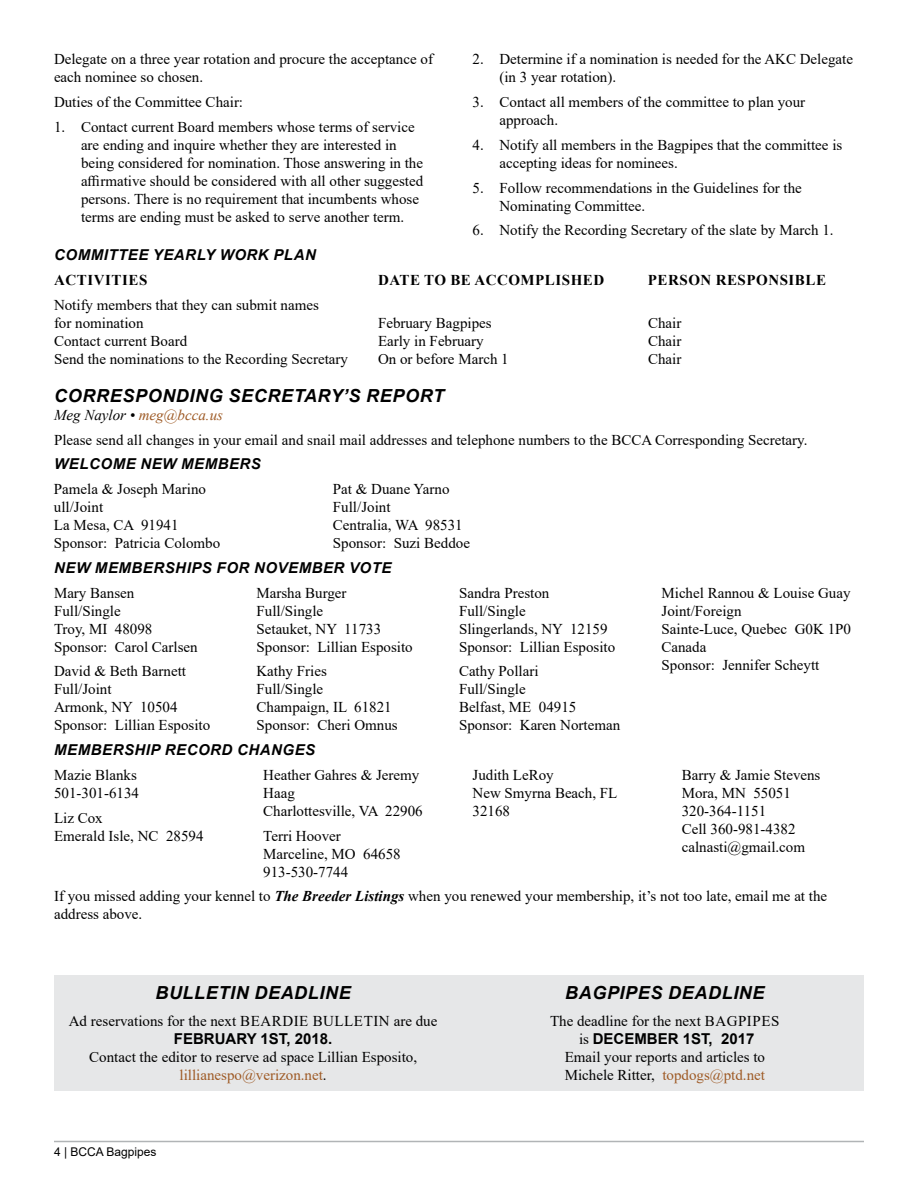
<style>
.page{position:relative;width:918px;height:1188px;background:#fff}
.page>*{position:absolute;margin:0;border:0;box-sizing:border-box;transform-origin:0 0}
.t1{font:italic 700 18px "Arial";letter-spacing:.035em;color:#000}
.t2{font:15px/18px "Times New Roman";color:#000}
.t3{font:italic 700 15px "Arial";letter-spacing:.035em;color:#000}
.t4{font:700 15px "Times New Roman";letter-spacing:.035em;color:#000}
.t5{font:700 15px "Arial";color:#000}
.t6{font:12px "Arial";color:#000}
.s1{font-style:italic}
.s2{font-style:italic;color:#9e5a25}
.s3{font-weight:700;font-style:italic}
.s4{color:#9e5a25}
.s5{font-family:"Times New Roman";font-weight:400}
</style>
<div class="page">
<hr style="left:54px;top:1141px;width:810px;height:1px;background:#b1b4b6">
<div style="left:54px;top:976px;width:810px;height:115px;background:#e6e7e8"></div>
<p class="t2" style="left:54px;top:50px;width:381px">Delegate on a three year rotation and procure the acceptance of each nominee so chosen.</p>
<p class="t2" style="left:54px;top:93px;width:191px">Duties of the Committee Chair:</p>
<p class="t2" style="left:81px;top:117px;width:344px;text-indent:-27px">1. Contact current Board members whose terms of service are ending and inquire whether they are interested in being considered for nomination. Those answering in the affirmative should be considered with all other suggested persons. There is no requirement that incumbents whose terms are ending must be asked to serve another term.</p>
<p class="t2" style="left:500px;top:50px;width:355px;text-indent:-27px">2. Determine if a nomination is needed for the AKC Delegate (in 3 year rotation).</p>
<p class="t2" style="left:500px;top:93px;width:307px;text-indent:-27px">3. Contact all members of the committee to plan your approach.</p>
<p class="t2" style="left:500px;top:135px;width:344px;text-indent:-27px">4. Notify all members in the Bagpipes that the committee is accepting ideas for nominees.</p>
<p class="t2" style="left:500px;top:178px;width:304px;text-indent:-27px">5. Follow recommendations in the Guidelines for the<br>Nominating Committee.</p>
<p class="t2" style="left:472px;top:221px;width:363px">6. Notify the Recording Secretary of the slate by March 1.</p>
<p class="t3" style="left:54px;top:245px;width:263px">COMMITTEE YEARLY WORK PLAN</p>
<p class="t4" style="left:54px;top:269px;width:95px">ACTIVITIES</p>
<p class="t4" style="left:378px;top:269px;width:238px">DATE TO BE ACCOMPLISHEDP</p>
<p class="t4" style="left:658px;top:269px;width:170px">ERSON RESPONSIBLE</p>
<p class="t2" style="left:54px;top:295px;width:266px">Notify members that they can submit names for nomination</p>
<p class="t2" style="left:378px;top:313px;width:115px">February Bagpipes</p>
<p class="t2" style="left:648px;top:313px;width:35px">Chair</p>
<p class="t2" style="left:54px;top:331px;width:135px">Contact current Board</p>
<p class="t2" style="left:378px;top:331px;width:107px">Early in February</p>
<p class="t2" style="left:648px;top:331px;width:35px">Chair</p>
<p class="t2" style="left:54px;top:349px;width:296px">Send the nominations to the Recording Secretary</p>
<p class="t2" style="left:378px;top:349px;width:132px">On or before March 1</p>
<p class="t2" style="left:648px;top:349px;width:35px">Chair</p>
<p class="t1" style="left:54px;top:384px;width:15px">CORRE</p>
<p class="t1" style="left:122px;top:384px;width:27px">SPONDING</p>
<p class="t1" style="left:229px;top:384px;width:27px">SECRET</p>
<p class="t1" style="left:304px;top:384px;width:77px">ARY’S REPORT</p>
<p class="t2" style="left:54px;top:402px;width:755px;line-height:24.8px"><span class="s1">Meg Naylor •</span> <span class="s2">meg@bcca.us<br></span>Please send all changes in your email and snail mail addresses and telephone numbers to the BCCA Corresponding Secretary.</p>
<p class="t3" style="left:54px;top:454px;width:27px">WELCO</p>
<p class="t3" style="left:113px;top:454px;width:117px">ME NE W MEMBER</p>
<p class="t3" style="left:251px;top:454px;width:12px">S</p>
<p class="t2" style="left:54px;top:480px;width:168px">Pamela &amp; Joseph Marino ull/Joint<br>La Mesa, CA 91941<br>Sponsor: Patricia Colombo</p>
<p class="t2" style="left:333px;top:480px;width:139px">Pat &amp; Duane Yarno<br>Full/Joint<br>Centralia, WA 98531<br>Sponsor: Suzi Beddoe</p>
<p class="t3" style="left:54px;top:558px;width:90px">NE W MEMBER</p>
<p class="t3" style="left:165px;top:558px;width:21px">SHIPS</p>
<p class="t3" style="left:217px;top:558px;width:144px">FOR NOVEMBER VOTE</p>
<p class="t2" style="left:54px;top:583px;width:145px">Mary Bansen<br>Full/Single<br>Troy, MI 48098<br>Sponsor: Carol Carlsen</p>
<p class="t2" style="left:54px;top:662px;width:158px">David &amp; Beth Barnett<br>Full/Joint<br>Armonk, NY 10504<br>Sponsor: Lillian Esposito</p>
<p class="t2" style="left:257px;top:583px;width:158px">Marsha Burger<br>Full/Single<br>Setauket, NY 11733<br>Sponsor: Lillian Esposito</p>
<p class="t2" style="left:257px;top:662px;width:143px">Kathy Fries<br>Full/Single<br>Champaign, IL 61821<br>Sponsor: Cheri Omnus</p>
<p class="t2" style="left:459px;top:583px;width:158px">Sandra Preston<br>Full/Single<br>Slingerlands, NY 12159<br>Sponsor: Lillian Esposito</p>
<p class="t2" style="left:459px;top:662px;width:163px">Cathy Pollari<br>Full/Single<br>Belfast, ME 04915<br>Sponsor: Karen Norteman</p>
<p class="t2" style="left:662px;top:583px;width:191px">Michel Rannou &amp; Louise Guay<br>Joint/Foreign<br>Sainte-Luce, Quebec G0K 1P0<br>Canada<br>Sponsor: Jennifer Scheytt</p>
<p class="t3" style="left:54px;top:740px;width:262px">MEMBERSHIP RECORD CHANGES</p>
<p class="t2" style="left:54px;top:765px;width:86px">Mazie Blanks<br>501-301-6134</p>
<p class="t2" style="left:54px;top:808px;width:151px">Liz Cox<br>Emerald Isle, NC 28594</p>
<p class="t2" style="left:263px;top:765px;width:161px">Heather Gahres &amp; Jeremy<br>Haag<br>Charlottesville, VA 22906</p>
<p class="t2" style="left:263px;top:826px;width:139px">Terri Hoover<br>Marceline, MO 64658<br>913-530-7744</p>
<p class="t2" style="left:473px;top:765px;width:146px">Judith LeRoy<br>New Smyrna Beach, FL<br>32168</p>
<p class="t2" style="left:682px;top:765px;width:140px">Barry &amp; Jamie Stevens<br>Mora, MN 55051<br>320-364-1151<br>Cell 360-981-4382 calnasti@gmail.com</p>
<p class="t2" style="left:54px;top:887px;width:775px">If you missed adding your kennel to <span class="s3">The Breeder Listings</span> when you renewed your membership, it’s not too late, email me at the address above.</p>
<p class="t1" style="left:155px;top:981px;width:13px">BULLETIN</p>
<p class="t1" style="left:254px;top:981px;width:53px">DEADLINE</p>
<p class="t2" style="left:69px;top:1012px;width:193px">Ad reservations for the next Beardie</p>
<p class="t2" style="left:313px;top:1012px;width:32px">Bulletin</p>
<p class="t2" style="left:394px;top:1012px;width:45px">are due</p>
<p class="t5" style="left:174px;top:1028px;width:160px">FEBRUARY 1ST, 2018.</p>
<p class="t2" style="left:89px;top:1048px;width:329px;text-align:center">Contact the editor to reserve ad space Lillian Esposito, <span class="s4">lillianespo@verizon.net</span>.</p>
<p class="t6" style="left:54px;top:1144px;width:104px">4 | BCCA Bagpipes</p>
<p class="t1" style="left:565px;top:981px;width:40px">BAGPIPE</p>
<p class="t1" style="left:651px;top:981px;width:70px">S DEADLINE</p>
<p class="t2" style="left:550px;top:1012px;width:176px">The deadline for the next Bagpipes</p>
<p class="t5" style="left:579px;top:1028px;width:177px"><span class="s5">is</span> DECEMBER 1ST, 2017</p>
<p class="t2" style="left:565px;top:1048px;width:202px">Email your reports and articles to<br>Michele Ritter, <span class="s4">topdogs@ptd.net</span></p>
</div>
